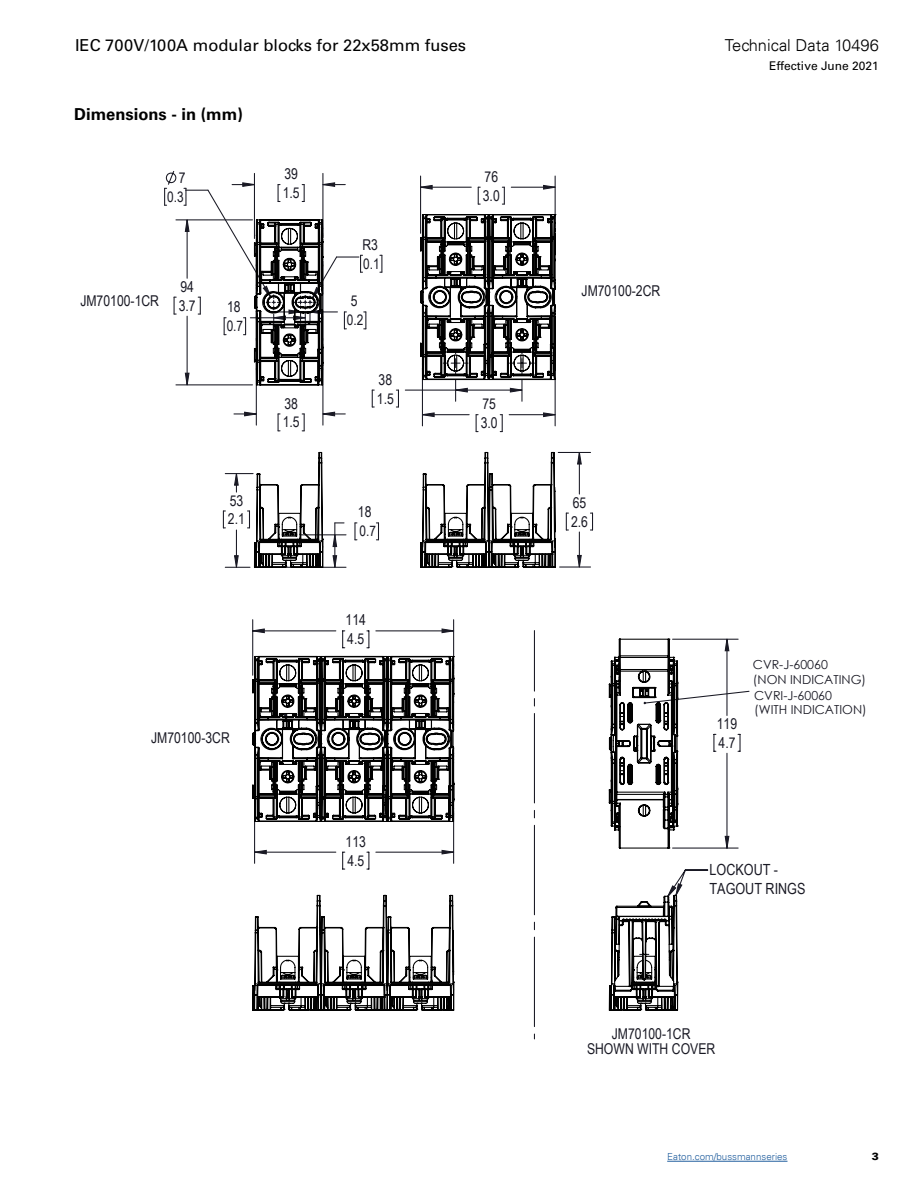
<style>
.page{position:relative;width:918px;height:1188px;background:#fff}
.page>*{position:absolute;margin:0;border:0;box-sizing:border-box;transform-origin:0 0}
.t1{font:16.5px "Univers LT Std";color:#000}
.t2{font:300 16.5px "Univers LT";color:#000}
.t3{font:700 16.5px "Univers LT Std";color:#000}
.t4{font:15.3px/18.5px "Arial Narrow";color:#191924}
.t5{font:14.85px/18.9px "Arial Narrow";color:#191924}
.t6{font:14.55px "Arial Narrow";color:#191924}
.t7{font:12.45px/15.1px "Century Gothic";color:#191924}
.t8{font:12px "Univers LT Std";color:#000}
.t9{font:900 10.5px "Univers 75";color:#000}
.t10{font:300 9.75px "Univers LT";color:#215e9e}
</style>
<div class="page">
<hr style="left:667px;top:1161px;width:120px;height:1px;background:#215e9e">
<svg style="left:534px;top:897px;width:1px;height:142px"></svg>
<hr style="left:254px;top:810px;width:1px;height:53px;background:#191924">
<hr style="left:252px;top:620px;width:1px;height:55px;background:#191924">
<hr style="left:453px;top:620px;width:1px;height:49px;background:#191924">
<svg style="left:253px;top:629px;width:282px;height:225px"></svg>
<svg style="left:252px;top:894px;width:203px;height:117px"></svg>
<svg style="left:252px;top:655px;width:203px;height:168px"></svg>
<svg style="left:608px;top:869px;width:101px;height:142px"></svg>
<svg style="left:608px;top:638px;width:142px;height:211px"></svg>
<hr style="left:511px;top:187px;width:44px;height:1px;background:#191924">
<hr style="left:421px;top:187px;width:50px;height:1px;background:#191924">
<hr style="left:555px;top:176px;width:1px;height:51px;background:#191924">
<hr style="left:420px;top:176px;width:1px;height:57px;background:#191924">
<svg style="left:502px;top:187px;width:3px;height:18px"></svg>
<svg style="left:478px;top:187px;width:2px;height:18px"></svg>
<hr style="left:509px;top:414px;width:46px;height:1px;background:#191924">
<hr style="left:422px;top:414px;width:47px;height:1px;background:#191924">
<hr style="left:555px;top:371px;width:1px;height:55px;background:#191924">
<hr style="left:422px;top:368px;width:1px;height:58px;background:#191924">
<svg style="left:500px;top:414px;width:3px;height:18px"></svg>
<svg style="left:476px;top:414px;width:2px;height:18px"></svg>
<hr style="left:405px;top:390px;width:51px;height:1px;background:#191924">
<svg style="left:396px;top:390px;width:3px;height:18px"></svg>
<svg style="left:372px;top:390px;width:2px;height:18px"></svg>
<hr style="left:579px;top:532px;width:1px;height:35px;background:#191924">
<hr style="left:579px;top:452px;width:1px;height:42px;background:#191924">
<hr style="left:560px;top:567px;width:31px;height:1px;background:#191924">
<hr style="left:558px;top:452px;width:33px;height:1px;background:#191924">
<svg style="left:590px;top:513px;width:3px;height:18px"></svg>
<svg style="left:566px;top:513px;width:2px;height:18px"></svg>
<svg style="left:380px;top:255px;width:2px;height:18px"></svg>
<svg style="left:164px;top:171px;width:13px;height:35px"></svg>
<hr style="left:176px;top:384px;width:76px;height:1px;background:#191924">
<hr style="left:176px;top:219px;width:76px;height:1px;background:#191924">
<svg style="left:174px;top:297px;width:2px;height:18px"></svg>
<hr style="left:322px;top:261px;width:1px;height:164px;background:#191924">
<hr style="left:256px;top:248px;width:1px;height:177px;background:#191924">
<svg style="left:302px;top:413px;width:3px;height:18px"></svg>
<svg style="left:278px;top:413px;width:2px;height:18px"></svg>
<hr style="left:322px;top:173px;width:1px;height:65px;background:#191924">
<hr style="left:254px;top:173px;width:1px;height:66px;background:#191924">
<hr style="left:334px;top:535px;width:1px;height:32px;background:#191924">
<hr style="left:260px;top:567px;width:86px;height:1px;background:#191924">
<hr style="left:301px;top:534px;width:45px;height:1px;background:#191924">
<svg style="left:376px;top:522px;width:3px;height:18px"></svg>
<svg style="left:354px;top:522px;width:3px;height:18px"></svg>
<svg style="left:543px;top:184px;width:13px;height:6px"></svg>
<svg style="left:420px;top:184px;width:13px;height:6px"></svg>
<svg style="left:543px;top:412px;width:13px;height:6px"></svg>
<svg style="left:421px;top:412px;width:14px;height:6px"></svg>
<svg style="left:576px;top:554px;width:6px;height:14px"></svg>
<svg style="left:576px;top:451px;width:6px;height:14px"></svg>
<svg style="left:322px;top:411px;width:23px;height:6px"></svg>
<svg style="left:234px;top:411px;width:23px;height:6px"></svg>
<svg style="left:332px;top:555px;width:6px;height:13px"></svg>
<svg style="left:332px;top:522px;width:12px;height:26px"></svg>
<svg style="left:223px;top:451px;width:101px;height:117px"></svg>
<svg style="left:184px;top:182px;width:182px;height:204px"></svg>
<svg style="left:420px;top:451px;width:136px;height:117px"></svg>
<svg style="left:419px;top:213px;width:138px;height:188px"></svg>
<p class="t1" style="left:75px;top:35px;width:393px">IEC 700V/100A modular blocks for 22x58mm fuses</p>
<p class="t3" style="left:74px;top:104px;width:170px">Dimensions - in (mm)</p>
<p class="t5" style="left:179px;top:168px;width:8px">7</p>
<p class="t6" style="left:167px;top:186px;width:18px">0.3</p>
<p class="t5" style="left:80px;top:291px;width:80px">JM70100-1CR</p>
<p class="t5" style="left:179px;top:277px;width:18px">94<br>3.7</p>
<p class="t5" style="left:227px;top:297px;width:15px">18</p>
<p class="t6" style="left:227px;top:316px;width:18px">0.7</p>
<p class="t5" style="left:283px;top:164px;width:18px">39<br>1.5</p>
<p class="t5" style="left:283px;top:393px;width:18px">38<br>1.5</p>
<p class="t5" style="left:362px;top:235px;width:17px">R3</p>
<p class="t6" style="left:363px;top:253px;width:18px">0.1</p>
<p class="t5" style="left:351px;top:291px;width:8px">5</p>
<p class="t6" style="left:347px;top:310px;width:18px">0.2</p>
<p class="t5" style="left:377px;top:369px;width:18px">38<br>1.5</p>
<p class="t5" style="left:483px;top:167px;width:18px">76<br>3.0</p>
<p class="t5" style="left:481px;top:394px;width:18px">75<br>3.0</p>
<p class="t5" style="left:228px;top:490px;width:18px">53<br>2.1</p>
<p class="t5" style="left:358px;top:502px;width:15px">18</p>
<p class="t6" style="left:360px;top:521px;width:18px">0.7</p>
<p class="t5" style="left:346px;top:610px;width:22px">114<br>4.5</p>
<p class="t5" style="left:151px;top:727px;width:80px">JM70100-3CR</p>
<p class="t5" style="left:346px;top:831px;width:22px">113<br>4.5</p>
<p class="t2" style="left:725px;top:35px;width:156px">Technical Data 10496</p>
<p class="t8" style="left:769px;top:59px;width:111px">Effective June 2021</p>
<p class="t5" style="left:582px;top:281px;width:80px">JM70100-2CR</p>
<p class="t5" style="left:571px;top:492px;width:18px">65<br>2.6</p>
<p class="t5" style="left:717px;top:714px;width:22px">119<br>4.7</p>
<p class="t7" style="left:753px;top:657px;width:115px">CVR-J-60060<br>(NON INDICATING)<br>CVRI-J-60060 (WITH INDICATION)</p>
<p class="t4" style="left:710px;top:860px;width:97px">LOCKOUT -<br>TAGOUT RINGS</p>
<p class="t5" style="left:587px;top:1026px;width:130px;line-height:14.9px;text-align:center">JM70100-1CR<br>SHOWN WITH COVER</p>
<p class="t10" style="left:667px;top:1151px;width:122px">Eaton.com/bussmannseries</p>
<p class="t9" style="left:872px;top:1150px;width:9px">3</p>
</div>
